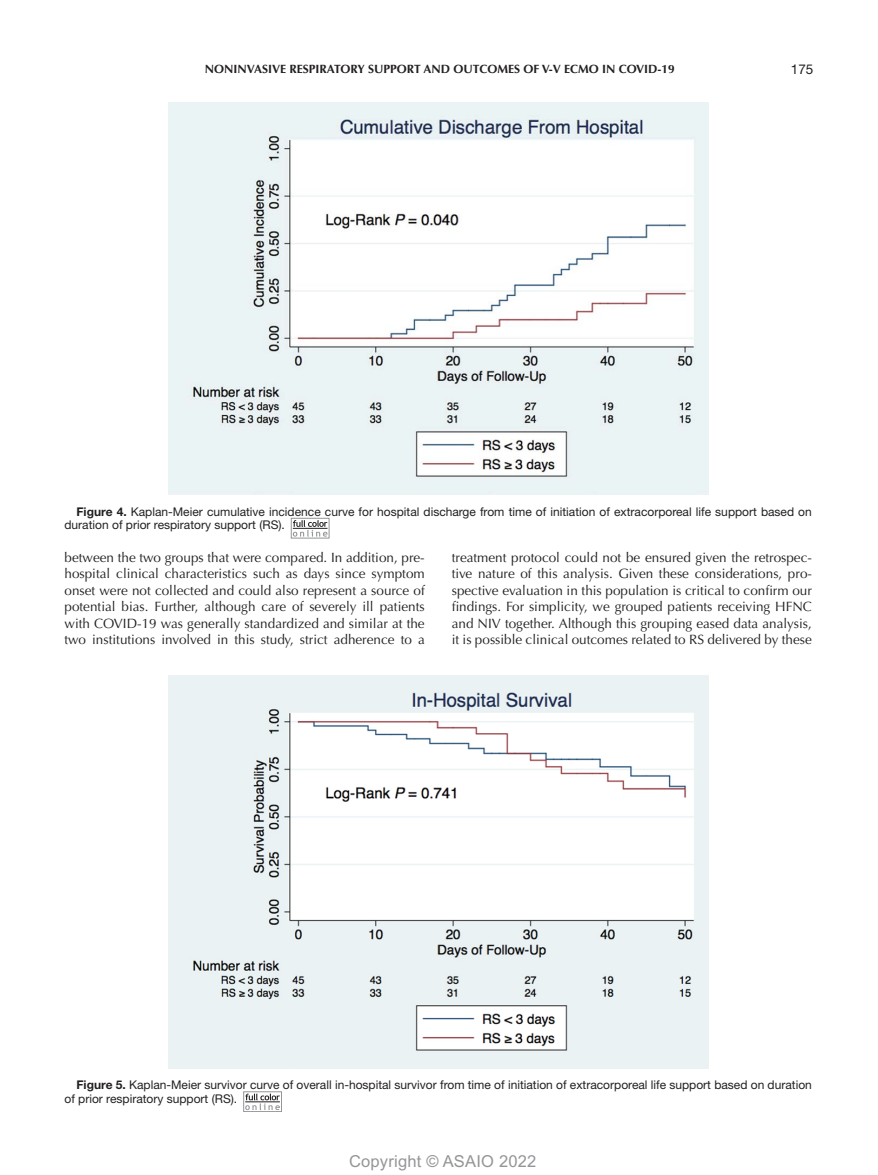
<style>
.page{position:relative;width:878px;height:1175px;background:#fff}
.page>*{position:absolute;margin:0;border:0;box-sizing:border-box;transform-origin:0 0}
.t1{font:16.5px "Arial MT Std";letter-spacing:.015em;color:#939598}
.t2{font:13.5px/16.5px "Optima LT Std";color:#231f20;text-align:justify}
.t3{font:13.5px "Helvetica Neue LT Std";color:#231f20}
.t4{font:12px/13.5px "Helvetica Neue LT Std";color:#231f20}
.t5{font:700 12px "Optima LT Std";color:#231f20}
.s1{font-weight:700}
</style>
<div class="page">
<img style="left:168px;top:102px;width:540px;height:392px">
<div style="left:291px;top:518px;width:38px;height:20px;border:1px solid #939598"></div>
<svg style="left:293px;top:520px;width:34px;height:16px"></svg>
<hr style="left:293px;top:528px;width:34px;height:1px;background:#231f20">
<img style="left:168px;top:675px;width:540px;height:393px">
<div style="left:243px;top:1091px;width:39px;height:21px;border:1px solid #939598"></div>
<svg style="left:245px;top:1093px;width:35px;height:17px"></svg>
<hr style="left:245px;top:1101px;width:35px;height:1px;background:#231f20">
<p class="t5" style="left:205px;top:62px;width:471px">NONINVASIVE RESPIRATORY SUPPORT AND OUTCOMES OF V-V ECMO IN COVID-19</p>
<p class="t3" style="left:790px;top:61px;width:24px">175</p>
<p class="t4" style="left:64px;top:505px;width:748px;text-indent:12px"><span class="s1">Figure 4.</span> Kaplan-Meier cumulative incidence curve for hospital discharge from time of initiation of extracorporeal life support based on duration of prior respiratory support (RS).</p>
<p class="t2" style="left:65px;top:549px;width:362px">between the two groups that were compared. In addition, pre&shy;hospital clinical characteristics such as days since symptom onset were not collected and could also represent a source of potential bias. Further, although care of severely ill patients with COVID-19 was generally standardized and similar at the two institutions involved in this study, strict adherence to a</p>
<p class="t2" style="left:452px;top:549px;width:362px">treatment protocol could not be ensured given the retrospec&shy;tive nature of this analysis. Given these considerations, pro&shy;spective evaluation in this population is critical to confirm our findings. For simplicity, we grouped patients receiving HFNC and NIV together. Although this grouping eased data analysis, it is possible clinical outcomes related to RS delivered by these</p>
<p class="t4" style="left:64px;top:1078px;width:748px;text-indent:12px"><span class="s1">Figure 5.</span> Kaplan-Meier survivor curve of overall in-hospital survivor from time of initiation of extracorporeal life support based on duration of prior respiratory support (RS).</p>
<p class="t1" style="left:349px;top:1152px;width:189px">Copyright © ASAIO 2022</p>
</div>
